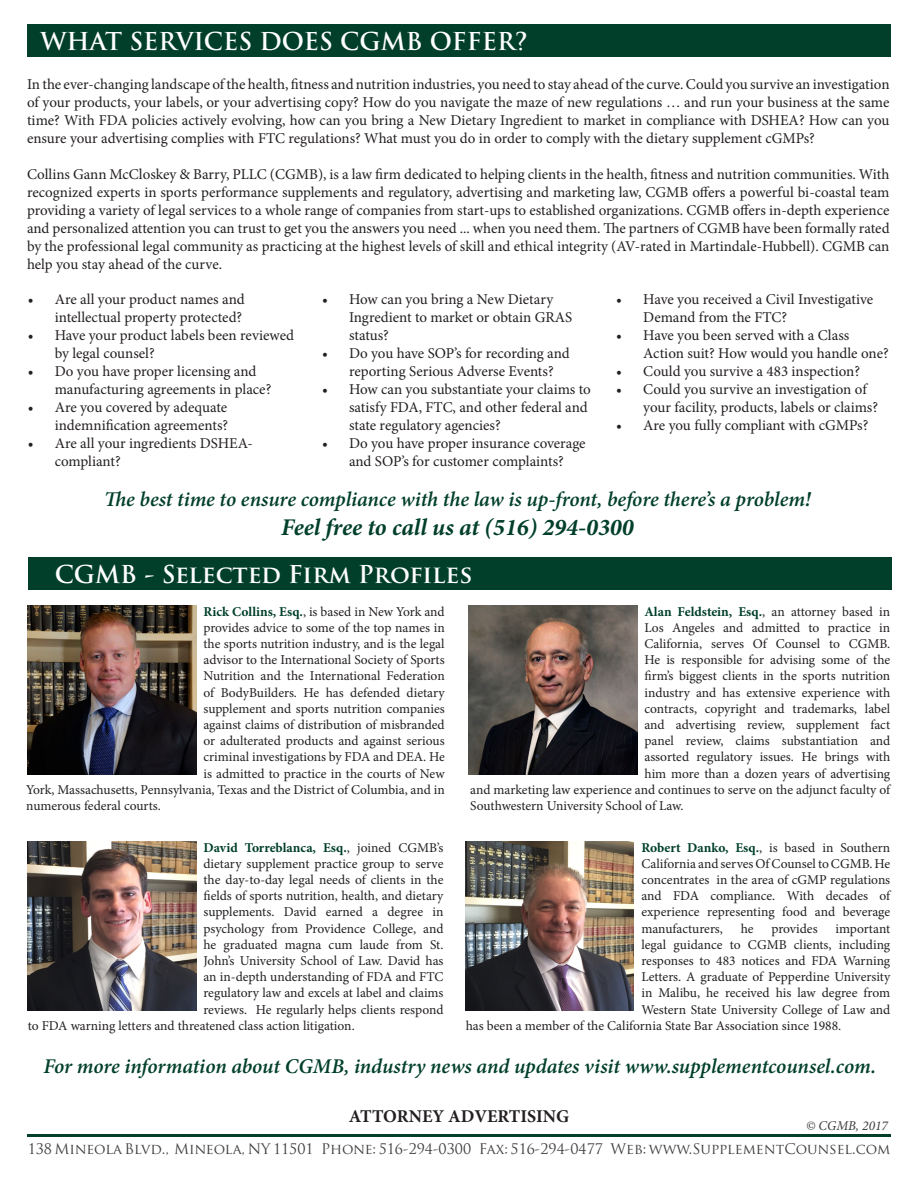
<style>
.page{position:relative;width:918px;height:1188px;background:#fff}
.page>*{position:absolute;margin:0;border:0;box-sizing:border-box;transform-origin:0 0}
.t1{font:700 24px "Trajan Pro";color:#fff}
.t2{font:italic 700 24px "Minion Pro";color:#013f2b}
.t3{font:italic 600 21px "Minion Pro";letter-spacing:-.005em;color:#013f2b}
.t4{font:700 18px "Minion Pro";color:#231f20}
.Paragraph_Style_1{font:15px/18px "Minion Pro";letter-spacing:-.005em;color:#231f20}
.t5{font:14.25px "Trajan Pro";color:#3e3e3f}
.t6{font:13.5px/16.2px "Minion Pro";color:#231f20;text-align:justify}
.t7{font:700 13.5px "Minion Pro";color:#013f2b}
.t8{font:italic 13.5px "Minion Pro";color:#3e3e3f}
.s1{font-weight:700;color:#013f2b}
.s2{font-weight:400;color:#231f20}
</style>
<div class="page">
<hr style="left:27px;top:1134px;width:864px;height:3px;background:#013f2b">
<div style="left:27px;top:24px;width:864px;height:33px;background:#013f2b"></div>
<div style="left:28px;top:557px;width:864px;height:33px;background:#013f2b"></div>
<img style="left:28px;top:606px;width:169px;height:169px">
<img style="left:28px;top:842px;width:169px;height:169px">
<img style="left:469px;top:606px;width:169px;height:169px">
<img style="left:466px;top:842px;width:167px;height:169px">
<p class="t1" style="left:40px;top:26px;width:489px">WHAT SERVICES DOES CGMB OFFER?</p>
<p class="Paragraph_Style_1" style="left:27px;top:75px;width:864px;text-align:justify">In the ever-changing landscape of the health, fitness and nutrition industries, you need to stay ahead of the curve. Could you survive an investigation of your products, your labels, or your advertising copy? How do you navigate the maze of new regulations … and run your business at the same time? With FDA policies actively evolving, how can you bring a New Dietary Ingredient to market in compliance with DSHEA? How can you ensure your advertising complies with FTC regulations? What must you do in order to comply with the dietary supplement cGMPs?</p>
<p class="Paragraph_Style_1" style="left:27px;top:165px;width:864px;text-align:justify">Collins Gann McCloskey &amp; Barry, PLLC (CGMB), is a law firm dedicated to helping clients in the health, fitness and nutrition communities. With recognized experts in sports performance supplements and regulatory, advertising and marketing law, CGMB offers a powerful bi-coastal team providing a variety of legal services to a whole range of companies from start-ups to established organizations. CGMB offers in-depth experience and personalized attention you can trust to get you the answers you need ... when you need them. The partners of CGMB have been formally rated by the professional legal community as practicing at the highest levels of skill and ethical integrity (AV-rated in Martindale-Hubbell). CGMB can help you stay ahead of the curve.</p>
<p class="Paragraph_Style_1" style="left:28px;top:290px;width:218px;text-align:right">• Are all your product names and intellectual property protected?</p>
<p class="Paragraph_Style_1" style="left:55px;top:326px;width:241px;text-indent:-27px">• Have your product labels been reviewed by legal counsel?</p>
<p class="Paragraph_Style_1" style="left:55px;top:362px;width:218px;text-indent:-27px">• Do you have proper licensing and manufacturing agreements in place?</p>
<p class="Paragraph_Style_1" style="left:28px;top:398px;width:202px;text-align:right">• Are you covered by adequate indemnification agreements?</p>
<p class="Paragraph_Style_1" style="left:55px;top:434px;width:200px;text-indent:-27px">• Are all your ingredients DSHEA&shy;compliant?</p>
<p class="Paragraph_Style_1" style="left:349px;top:290px;width:225px;text-indent:-27px">• How can you bring a New Dietary<br>Ingredient to market or obtain GRAS status?</p>
<p class="Paragraph_Style_1" style="left:349px;top:344px;width:222px;text-indent:-27px">• Do you have SOP’s for recording and reporting Serious Adverse Events?</p>
<p class="Paragraph_Style_1" style="left:349px;top:380px;width:243px;text-indent:-27px">• How can you substantiate your claims to satisfy FDA, FTC, and other federal and state regulatory agencies?</p>
<p class="Paragraph_Style_1" style="left:322px;top:434px;width:265px;text-align:center">• Do you have proper insurance coverage and SOP’s for customer complaints?</p>
<p class="Paragraph_Style_1" style="left:643px;top:290px;width:232px;text-indent:-27px">• Have you received a Civil Investigative<br>Demand from the FTC?</p>
<p class="Paragraph_Style_1" style="left:643px;top:326px;width:247px;text-indent:-27px">• Have you been served with a Class<br>Action suit? How would you handle one?</p>
<p class="Paragraph_Style_1" style="left:616px;top:362px;width:245px">• Could you survive a 483 inspection?</p>
<p class="Paragraph_Style_1" style="left:643px;top:380px;width:236px;text-indent:-27px">• Could you survive an investigation of your facility, products, labels or claims?</p>
<p class="Paragraph_Style_1" style="left:616px;top:416px;width:254px">• Are you fully compliant with cGMPs?</p>
<p class="t3" style="left:104px;top:485px;width:708px">The best time to ensure compliance with the law is up-front, before there’s a problem!</p>
<p class="t2" style="left:281px;top:510px;width:354px">Feel free to call us at (516) 294-0300</p>
<p class="t1" style="left:55px;top:560px;width:419px">CGMB - Selected Firm Profiles</p>
<p class="t6" style="left:203px;top:603px;width:243px"><span class="s1">Rick Collins, Esq.</span>, is based in New York and</p>
<p class="t6" style="left:203px;top:619px;width:243px">provides advice to some of the top names in</p>
<p class="t6" style="left:203px;top:636px;width:243px">the sports nutrition industry, and is the legal</p>
<p class="t6" style="left:203px;top:652px;width:243px">advisor to the International Society of Sports</p>
<p class="t6" style="left:203px;top:668px;width:243px">Nutrition and the International Federation</p>
<p class="t6" style="left:203px;top:684px;width:243px">of BodyBuilders. He has defended dietary</p>
<p class="t6" style="left:203px;top:700px;width:243px">supplement and sports nutrition companies</p>
<p class="t6" style="left:203px;top:717px;width:243px">against claims of distribution of misbranded</p>
<p class="t6" style="left:203px;top:733px;width:243px">or adulterated products and against serious</p>
<p class="t6" style="left:203px;top:749px;width:243px">criminal investigations by FDA and DEA. He</p>
<p class="t6" style="left:203px;top:765px;width:243px">is admitted to practice in the courts of New</p>
<p class="t6" style="left:26px;top:781px;width:420px">York, Massachusetts, Pennsylvania, Texas and the District of Columbia, and in</p>
<p class="t6" style="left:26px;top:798px;width:136px">numerous federal courts.</p>
<p class="t7" style="left:644px;top:602px;width:247px">Alan Feldstein, Esq.<span class="s2">, an attorney based in</span></p>
<p class="t6" style="left:644px;top:619px;width:247px">Los Angeles and admitted to practice in</p>
<p class="t6" style="left:644px;top:636px;width:247px">California, serves Of Counsel to CGMB.</p>
<p class="t6" style="left:644px;top:652px;width:247px">He is responsible for advising some of the</p>
<p class="t6" style="left:644px;top:668px;width:247px">firm’s biggest clients in the sports nutrition</p>
<p class="t6" style="left:644px;top:684px;width:247px">industry and has extensive experience with</p>
<p class="t6" style="left:644px;top:700px;width:247px">contracts, copyright and trademarks, label</p>
<p class="t6" style="left:644px;top:717px;width:247px">and advertising review, supplement fact</p>
<p class="t6" style="left:644px;top:733px;width:247px">panel review, claims substantiation and</p>
<p class="t6" style="left:644px;top:749px;width:247px">assorted regulatory issues. He brings with</p>
<p class="t6" style="left:644px;top:765px;width:247px">him more than a dozen years of advertising</p>
<p class="t6" style="left:470px;top:781px;width:422px">and marketing law experience and continues to serve on the adjunct faculty of</p>
<p class="t6" style="left:470px;top:798px;width:215px">Southwestern University School of Law.</p>
<p class="t7" style="left:203px;top:838px;width:242px">David Torreblanca, Esq.<span class="s2">, joined CGMB’s</span></p>
<p class="t6" style="left:203px;top:855px;width:242px">dietary supplement practice group to serve</p>
<p class="t6" style="left:203px;top:872px;width:242px">the day-to-day legal needs of clients in the</p>
<p class="t6" style="left:203px;top:888px;width:242px">fields of sports nutrition, health, and dietary</p>
<p class="t6" style="left:203px;top:904px;width:242px">supplements. David earned a degree in</p>
<p class="t6" style="left:203px;top:920px;width:242px">psychology from Providence College, and</p>
<p class="t6" style="left:203px;top:936px;width:242px">he graduated magna cum laude from St.</p>
<p class="t6" style="left:203px;top:953px;width:242px">John’s University School of Law. David has</p>
<p class="t6" style="left:203px;top:969px;width:242px">an in-depth understanding of FDA and FTC</p>
<p class="t6" style="left:203px;top:985px;width:242px">regulatory law and excels at label and claims</p>
<p class="t6" style="left:203px;top:1001px;width:242px">reviews. He regularly helps clients respond</p>
<p class="t6" style="left:28px;top:1017px;width:329px">to FDA warning letters and threatened class action litigation.</p>
<p class="t6" style="left:641px;top:839px;width:250px"><span class="s1">Robert Danko, Esq.</span>, is based in Southern California and serves Of Counsel to CGMB. He concentrates in the area of cGMP regulations and FDA compliance. With decades of experience representing food and beverage manufacturers,</p>
<p class="t6" style="left:741px;top:920px;width:14px">he</p>
<p class="t6" style="left:772px;top:920px;width:48px">provides</p>
<p class="t6" style="left:836px;top:920px;width:56px">important</p>
<p class="t6" style="left:641px;top:936px;width:250px">legal guidance to CGMB clients, including</p>
<p class="t6" style="left:641px;top:953px;width:250px">responses to 483 notices and FDA Warning</p>
<p class="t6" style="left:641px;top:969px;width:250px">Letters. A graduate of Pepperdine University</p>
<p class="t6" style="left:641px;top:985px;width:250px">in Malibu, he received his law degree from</p>
<p class="t6" style="left:641px;top:1001px;width:250px">Western State University College of Law and</p>
<p class="t6" style="left:466px;top:1017px;width:377px">has been a member of the California State Bar Association since 1988.</p>
<h2 class="t3" style="left:43px;top:1052px;width:834px">For more information about CGMB, industry news and updates visit www.supplementcounsel.com.</h2>
<p class="t4" style="left:349px;top:1104px;width:222px">ATTORNEY ADVERTISING</p>
<p class="t8" style="left:806px;top:1117px;width:83px">© CGMB, 2017</p>
<p class="t5" style="left:28px;top:1140px;width:864px">138 Mineola Blvd., Mineola, NY 11501 Phone: 516-294-0300 Fax: 516-294-0477 Web: www.SupplementCounsel.com</p>
</div>
